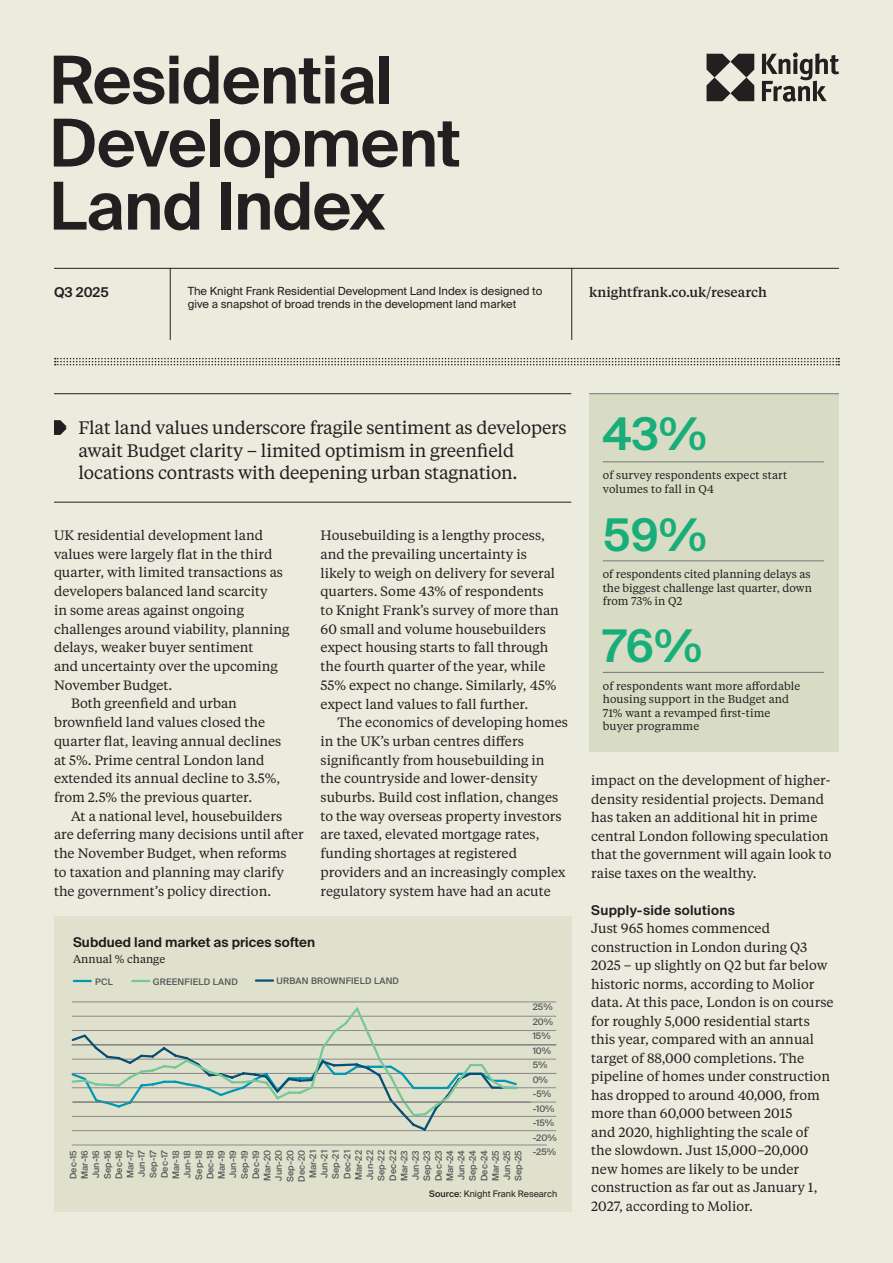
<style>
.page{position:relative;width:893px;height:1263px;background:#ebecdd}
.page>*{position:absolute;margin:0;border:0;box-sizing:border-box;transform-origin:0 0}
.t1{font:600 66px/63px "Suisse Intl";letter-spacing:-.01em;color:#231f20}
.t2{font:600 45px "Suisse Intl";color:#19ae79}
.t3{font:18px/22.5px "Tiempos Text";letter-spacing:-.01em;color:#231f20}
.t4{font:13.5px/18.5px "Tiempos Text";color:#231f20}
.t5{font:600 13.5px "Suisse Intl";letter-spacing:.005em;color:#231f20}
.t6{font:500 13.5px "Tiempos Text";color:#231f20}
.t7{font:11.25px/13.5px "Tiempos Text";letter-spacing:.01em;color:#231f20}
.t8{font:11.25px "Suisse Intl";color:#231f20}
.t9{font:500 9px/11.4px "Suisse Intl";color:#57585a}
.t10{font:500 9px "Suisse Intl";letter-spacing:.025em;color:#57585a}
.t11{font:9px "Suisse Intl";color:#231f20}
.s1{font-weight:500}
</style>
<div class="page">
<svg style="left:706px;top:54px;width:48px;height:47px"></svg>
<svg style="left:762px;top:53px;width:77px;height:49px"></svg>
<hr style="left:54px;top:268px;width:785px;height:1px;background:#231f20">
<hr style="left:170px;top:268px;width:1px;height:72px;background:#231f20">
<hr style="left:571px;top:268px;width:1px;height:72px;background:#231f20">
<svg style="left:55px;top:358px;width:784px;height:7px"></svg>
<hr style="left:54px;top:502px;width:517px;height:1px;background:#231f20">
<hr style="left:54px;top:393px;width:517px;height:1px;background:#231f20">
<svg style="left:54px;top:420px;width:13px;height:15px"></svg>
<div style="left:54px;top:916px;width:517px;height:296px;background:#dfe1cc"></div>
<svg style="left:74px;top:980px;width:17px;height:2px"></svg>
<svg style="left:132px;top:980px;width:17px;height:2px"></svg>
<hr style="left:256px;top:979px;width:17px;height:3px;background:#064e73">
<div style="left:589px;top:393px;width:250px;height:359px;background:#d9dcc4"></div>
<hr style="left:589px;top:393px;width:250px;height:1px;background:#757679">
<hr style="left:603px;top:462px;width:221px;height:1px;background:#757679">
<hr style="left:603px;top:672px;width:221px;height:1px;background:#757679">
<hr style="left:603px;top:561px;width:221px;height:1px;background:#757679">
<hr style="left:72px;top:1145px;width:475px;height:1px;background:#8b8a8d">
<hr style="left:72px;top:1130px;width:484px;height:1px;background:#8b8a8d">
<hr style="left:72px;top:1116px;width:484px;height:1px;background:#8b8a8d">
<hr style="left:72px;top:1102px;width:484px;height:1px;background:#8b8a8d">
<hr style="left:72px;top:1087px;width:484px;height:1px;background:#8b8a8d">
<hr style="left:72px;top:1073px;width:484px;height:1px;background:#8b8a8d">
<hr style="left:72px;top:1059px;width:484px;height:1px;background:#8b8a8d">
<hr style="left:72px;top:1030px;width:484px;height:1px;background:#8b8a8d">
<hr style="left:72px;top:1016px;width:484px;height:1px;background:#8b8a8d">
<hr style="left:72px;top:1002px;width:484px;height:1px;background:#8b8a8d">
<hr style="left:72px;top:1044px;width:484px;height:1px;background:#757679">
<svg style="left:72px;top:1044px;width:447px;height:88px"></svg>
<svg style="left:71px;top:1007px;width:447px;height:111px"></svg>
<hr style="left:73px;top:1102px;width:458px;height:1px;background:#757679">
<h1 class="t1" style="left:50px;top:49px;width:413px">Residential<br>Development<br>Land Index</h1>
<p class="t5" style="left:54px;top:284px;width:56px">Q3 2025</p>
<p class="t8" style="left:188px;top:284px;width:356px">The Knight Frank Residential Development Land Index is designed to</p>
<p class="t6" style="left:589px;top:283px;width:179px">knightfrank.co.uk/research</p>
<p class="t8" style="left:188px;top:298px;width:330px">give a snapshot of broad trends in the development land market</p>
<h3 class="t3" style="left:78px;top:416px;width:490px">Flat land values underscore fragile sentiment as developers await Budget clarity – limited optimism in greenfield locations contrasts with deepening urban stagnation.</h3>
<p class="t4" style="left:54px;top:525px;width:211px">UK residential development land</p>
<p class="t4" style="left:54px;top:544px;width:220px">values were largely flat in the third</p>
<p class="t4" style="left:54px;top:563px;width:231px">quarter, with limited transactions as</p>
<p class="t4" style="left:54px;top:582px;width:215px">developers balanced land scarcity</p>
<p class="t4" style="left:54px;top:600px;width:191px">in some areas against ongoing</p>
<p class="t4" style="left:54px;top:619px;width:237px">challenges around viability, planning</p>
<p class="t4" style="left:54px;top:638px;width:201px">delays, weaker buyer sentiment</p>
<p class="t4" style="left:54px;top:656px;width:225px">and uncertainty over the upcoming</p>
<p class="t4" style="left:54px;top:675px;width:120px">November Budget.</p>
<p class="t4" style="left:71px;top:694px;width:167px">Both greenfield and urban</p>
<p class="t4" style="left:54px;top:713px;width:213px">brownfield land values closed the</p>
<p class="t4" style="left:54px;top:731px;width:229px">quarter flat, leaving annual declines</p>
<p class="t4" style="left:54px;top:750px;width:212px">at 5%. Prime central London land</p>
<p class="t4" style="left:54px;top:769px;width:228px">extended its annual decline to 3.5%,</p>
<p class="t4" style="left:54px;top:787px;width:200px">from 2.5% the previous quarter.</p>
<p class="t4" style="left:71px;top:806px;width:213px">At a national level, housebuilders</p>
<p class="t4" style="left:54px;top:825px;width:251px">are deferring many decisions until after</p>
<p class="t4" style="left:54px;top:843px;width:234px">the November Budget, when reforms</p>
<p class="t4" style="left:54px;top:862px;width:231px">to taxation and planning may clarify</p>
<p class="t4" style="left:54px;top:881px;width:219px">the government’s policy direction.</p>
<p class="t4" style="left:321px;top:525px;width:240px">Housebuilding is a lengthy process, and the prevailing uncertainty is likely to weigh on delivery for several quarters. Some 43% of respondents to Knight Frank’s survey of more than 60 small and volume housebuilders expect housing starts to fall through the fourth quarter of the year, while 55% expect no change. Similarly, 45% expect land values to fall further.</p>
<p class="t4" style="left:321px;top:712px;width:249px;text-indent:17px">The economics of developing homes in the UK’s urban centres differs significantly from housebuilding in the countryside and lower-density suburbs. Build cost inflation, changes to the way overseas property investors are taxed, elevated mortgage rates, funding shortages at registered providers and an increasingly complex regulatory system have had an acute</p>
<p class="t5" style="left:73px;top:935px;width:244px">Subdued land market as prices soften</p>
<p class="t7" style="left:73px;top:952px;width:94px">Annual % change</p>
<p class="t9" style="left:95px;top:976px;width:19px">PCL</p>
<p class="t10" style="left:153px;top:976px;width:87px">GREENFIELD LAND</p>
<p class="t10" style="left:276px;top:976px;width:124px">URBAN BROWNFIELD LAND</p>
<p class="t9" style="left:68px;top:1182px;width:33px;text-align:center;rotate:-90deg">Dec-15<br>Mar-16<br>Jun-16<br>Sep-16<br>Dec-16<br>Mar-17<br>Jun-17<br>Sep-17<br>Dec-17<br>Mar-18<br>Jun-18<br>Sep-18<br>Dec-18<br>Mar-19<br>Jun-19<br>Sep-19<br>Dec-19<br>Mar-20<br>Jun-20<br>Sep-20<br>Dec-20<br>Mar-21<br>Jun-21<br>Sep-21<br>Dec-21<br>Mar-22<br>Jun-22<br>Sep-22<br>Dec-22<br>Mar-23<br>Jun-23<br>Sep-23<br>Dec-23<br>Mar-24<br>Jun-24<br>Sep-24<br>Dec-24<br>Mar-25<br>Jun-25<br>Sep-25</p>
<p class="t9" style="left:533px;top:1000px;width:25px;line-height:14.4px">25%<br>20%<br>15%<br>10%<br>5%<br>0% -5% -10% -15% -20% -25%</p>
<p class="t11" style="left:429px;top:1188px;width:130px"><span class="s1">Source</span>: Knight Frank Research</p>
<h2 class="t2" style="left:603px;top:408px;width:106px">43%</h2>
<p class="t7" style="left:603px;top:468px;width:186px">of survey respondents expect start volumes to fall in Q4</p>
<h2 class="t2" style="left:603px;top:509px;width:106px">59%</h2>
<p class="t7" style="left:603px;top:567px;width:211px">of respondents cited planning delays as the biggest challenge last quarter, down from 73% in Q2</p>
<h2 class="t2" style="left:603px;top:620px;width:101px">76%</h2>
<p class="t7" style="left:603px;top:678px;width:199px">of respondents want more affordable housing support in the Budget and<br>71% want a revamped first-time buyer programme</p>
<p class="t4" style="left:591px;top:771px;width:242px">impact on the development of higher&shy;density residential projects. Demand has taken an additional hit in prime central London following speculation that the government will again look to raise taxes on the wealthy.</p>
<p class="t5" style="left:591px;top:902px;width:145px">Supply-side solutions</p>
<p class="t4" style="left:591px;top:919px;width:244px">Just 965 homes commenced construction in London during Q3<br>2025 – up slightly on Q2 but far below historic norms, according to Molior data. At this pace, London is on course for roughly 5,000 residential starts this year, compared with an annual target of 88,000 completions. The pipeline of homes under construction has dropped to around 40,000, from more than 60,000 between 2015<br>and 2020, highlighting the scale of<br>the slowdown. Just 15,000–20,000 new homes are likely to be under construction as far out as January 1, 2027, according to Molior.</p>
</div>
